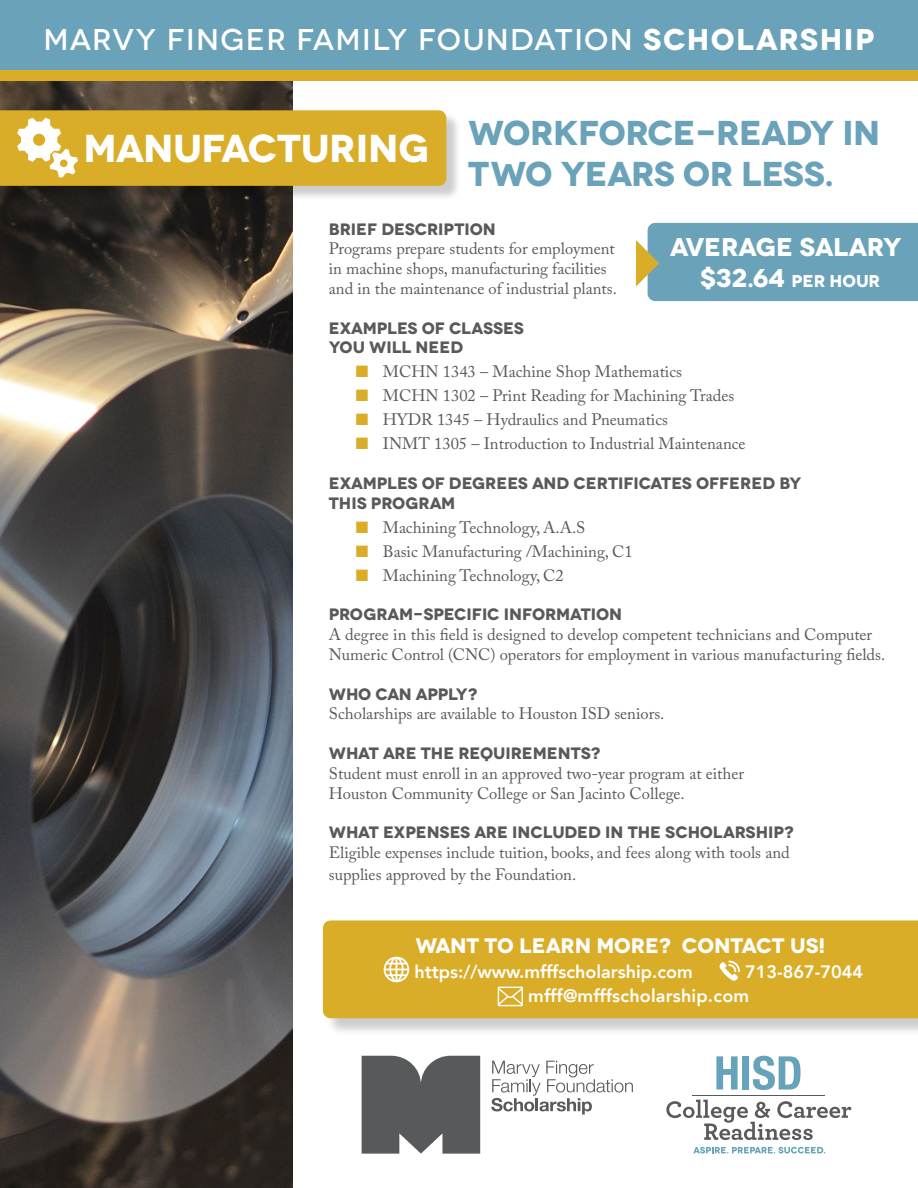
<style>
.page{position:relative;width:918px;height:1188px;background:#fff}
.page>*{position:absolute;margin:0;border:0;box-sizing:border-box;transform-origin:0 0}
.t1{font:700 38.85px "Novecentowide";letter-spacing:-.015em;color:#fff}
.t2{font:700 34.5px/40.5px "Novecentowide";letter-spacing:-.02em;color:#6aa2b9}
.t3{font:500 30px "Novecentowide";letter-spacing:.045em;color:#fff}
.t4{font:700 25.65px "Novecentowide";letter-spacing:-.01em;color:#fff}
.t5{font:700 21px "Novecentowide";letter-spacing:-.005em;color:#fff}
.t6{font:800 18px/24px "Avenir";color:#fff}
.t7{font:700 17.1px "Novecentowide";letter-spacing:-.01em;color:#fff}
.t8{font:16.5px/19.8px "Adobe Caslon Pro";color:#58595b}
.t9{font:700 16.5px/19.8px "Novecentowide";color:#58595b}
.t10{font:700 16.5px "Novecentowide";letter-spacing:-.02em;color:#58595b}
.s1{font-weight:700}
.s2{color:#daad28}
.s3{font-size:25.65px}
</style>
<div class="page">
<img style="left:0;top:80px;width:293px;height:1108px">
<svg style="left:716px;top:1056px;width:22px;height:34px"></svg>
<div style="left:743px;top:1056px;width:6px;height:34px;background:#66a2b9"></div>
<svg style="left:753px;top:1056px;width:48px;height:34px"></svg>
<svg style="left:666px;top:1100px;width:185px;height:40px"></svg>
<svg style="left:693px;top:1147px;width:132px;height:7px"></svg>
<hr style="left:692px;top:1096px;width:133px;height:1px;background:#595a5b">
<div style="left:325px;top:923px;width:593px;height:114px;background:#000;opacity:.2"></div>
<div style="left:323px;top:920px;width:595px;height:98px;background:#daad28"></div>
<svg style="left:384px;top:957px;width:25px;height:25px"></svg>
<svg style="left:719px;top:961px;width:21px;height:20px"></svg>
<svg style="left:498px;top:987px;width:25px;height:19px"></svg>
<svg style="left:362px;top:1056px;width:118px;height:98px;background:#646466"></svg>
<svg style="left:491px;top:1061px;width:142px;height:53px"></svg>
<div style="left:0;top:112px;width:462px;height:89px;background:#000;opacity:.2"></div>
<div style="left:636px;top:223px;width:282px;height:78px;background:#6aa2b9"></div>
<div style="left:0;top:0;width:918px;height:73px;background:#6aa2b9"></div>
<div style="left:0;top:70px;width:918px;height:10px;background:#daad28"></div>
<svg style="left:0;top:110px;width:446px;height:76px;background:#dbb032"></svg>
<h3 class="t3" style="left:43px;top:21px;width:833px">MARVY FINGER FAMILY FOUNDATION <span class="s1">SCHOLARSHIP</span></h3>
<h1 class="t1" style="left:84px;top:124px;width:347px">MANUFACTURING</h1>
<h2 class="t2" style="left:468px;top:113px;width:414px">WORKFORCE-READY IN<br>TWO YEARS OR LESS.</h2>
<p class="t9" style="left:329px;top:219px;width:168px">BRIEF DESCRIPTION</p>
<p class="t8" style="left:329px;top:239px;width:290px">Programs prepare students for employment in machine shops, manufacturing facilities and in the maintenance of industrial plants.</p>
<p class="t9" style="left:329px;top:318px;width:197px">EXAMPLES OF CLASSES<br>YOU WILL NEED</p>
<p class="t8" style="left:356px;top:362px;width:328px"><span class="s2">■</span> MCHN 1343 – Machine Shop Mathematics</p>
<p class="t8" style="left:356px;top:386px;width:380px"><span class="s2">■</span> MCHN 1302 – Print Reading for Machining Trades</p>
<p class="t8" style="left:356px;top:410px;width:314px"><span class="s2">■</span> HYDR 1345 – Hydraulics and Pneumatics</p>
<p class="t8" style="left:356px;top:434px;width:391px"><span class="s2">■</span> INMT 1305 – Introduction to Industrial Maintenance</p>
<p class="t9" style="left:329px;top:473px;width:474px">EXAMPLES OF DEGREES AND CERTIFICATES OFFERED BY<br>THIS PROGRAM</p>
<p class="t8" style="left:356px;top:517px;width:231px"><span class="s2">■</span> Machining Technology, A.A.S</p>
<p class="t8" style="left:356px;top:541px;width:278px"><span class="s2">■</span> Basic Manufacturing /Machining, C1</p>
<p class="t8" style="left:356px;top:565px;width:210px"><span class="s2">■</span> Machining Technology, C2</p>
<p class="t9" style="left:329px;top:605px;width:295px">PROGRAM-SPECIFIC INFORMATION</p>
<p class="t8" style="left:329px;top:625px;width:558px">A degree in this field is designed to develop competent technicians and Computer<br>Numeric Control (CNC) operators for employment in various manufacturing fields.</p>
<p class="t10" style="left:329px;top:683px;width:150px">WHO CAN APPLY?</p>
<p class="t8" style="left:329px;top:704px;width:337px">Scholarships are available to Houston ISD seniors.</p>
<p class="t9" style="left:329px;top:743px;width:273px">WHAT ARE THE REQUIREMENTS?</p>
<p class="t8" style="left:329px;top:763px;width:417px">Student must enroll in an approved two-year program at either<br>Houston Community College or San Jacinto College.</p>
<p class="t9" style="left:329px;top:823px;width:467px">WHAT EXPENSES ARE INCLUDED IN THE SCHOLARSHIP?</p>
<p class="t8" style="left:329px;top:842px;width:462px;line-height:21.6px">Eligible expenses include tuition, books, and fees along with tools and supplies approved by the Foundation.</p>
<h3 class="t4" style="left:670px;top:231px;width:233px">AVERAGE SALARY</h3>
<p class="t7" style="left:700px;top:271px;width:182px"><span class="s3">$32.64</span> PER HOUR</p>
<p class="t5" style="left:415px;top:932px;width:411px">WANT TO LEARN MORE? CONTACT US!</p>
<p class="t6" style="left:415px;top:960px;width:280px">https://www.mfffscholarship.com</p>
<p class="t6" style="left:528px;top:960px;width:336px;text-indent:217px">713-867-7044 mfff@mfffscholarship.com</p>
</div>
